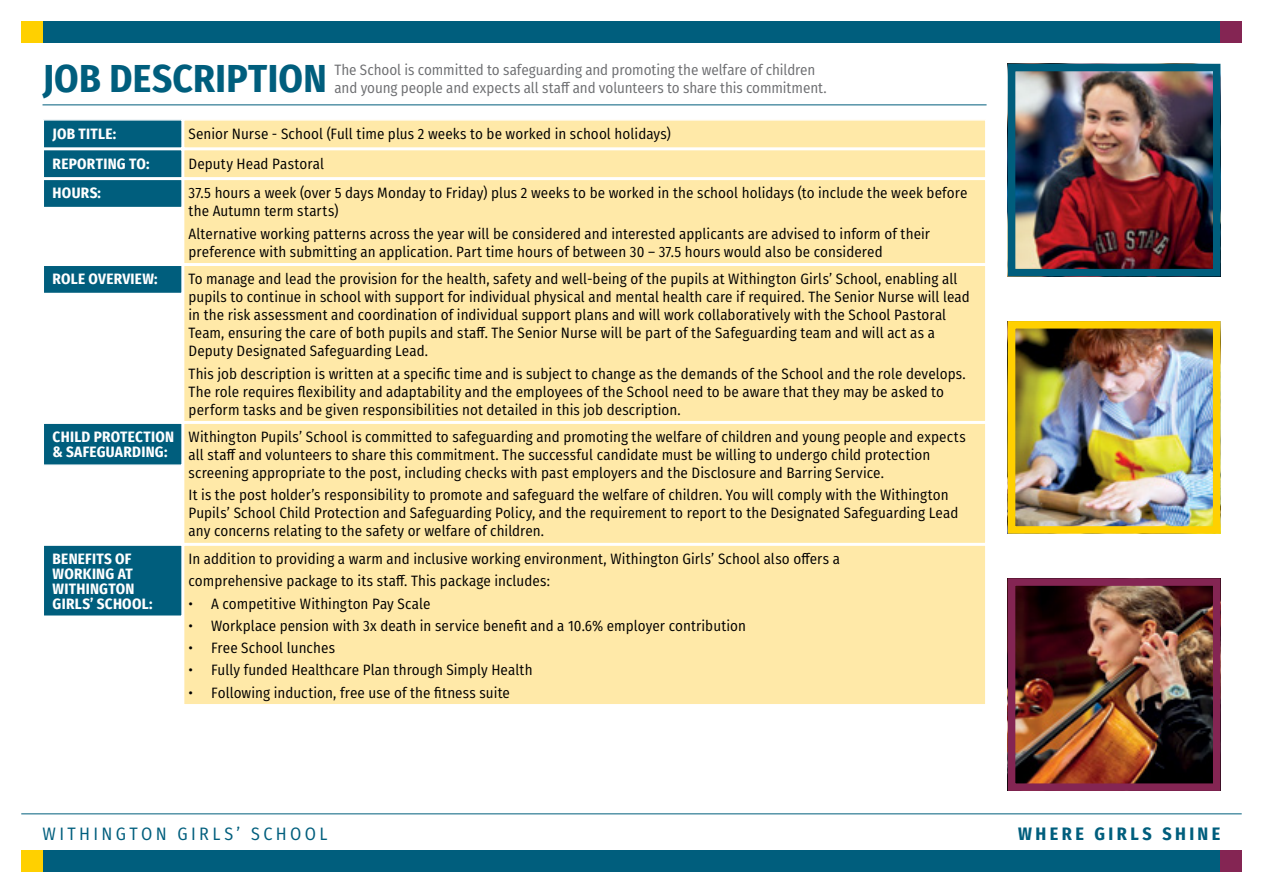
<style>
.page{position:relative;width:1263px;height:893px;background:#fff}
.page>*{position:absolute;margin:0;border:0;box-sizing:border-box;transform-origin:0 0}
.t1{font:700 39px "Fira Sans Condensed";letter-spacing:.005em;color:#005e7d}
.t2{font:18px "Fira Sans Condensed";letter-spacing:.185em;color:#005e7d}
.t3{font:700 18px "Fira Sans Condensed";letter-spacing:.19em;color:#005e7d}
.t4{font:15px/18px "Fira Sans Condensed";letter-spacing:.005em;color:#000}
.t5{font:15px/18px "Fira Sans Condensed";letter-spacing:-.005em;color:#6d6e71}
.t6{font:700 15px/15px "Fira Sans Condensed";letter-spacing:.02em;color:#fff}
</style>
<div class="page">
<div style="left:21px;top:850px;width:1221px;height:22px;background:#005e7d"></div>
<div style="left:21px;top:850px;width:22px;height:22px;background:#ffd000"></div>
<div style="left:1220px;top:850px;width:22px;height:22px;background:#842553"></div>
<hr style="left:21px;top:813px;width:1221px;height:1px;background:#005e7d">
<div style="left:21px;top:21px;width:1221px;height:22px;background:#005e7d"></div>
<div style="left:21px;top:21px;width:22px;height:22px;background:#ffd000"></div>
<div style="left:1220px;top:21px;width:22px;height:22px;background:#842553"></div>
<div style="left:184px;top:179px;width:802px;height:85px;background:#ffe9a8"></div>
<div style="left:183px;top:179px;width:803px;height:85px;border:2px solid #fff"></div>
<hr style="left:43px;top:104px;width:943px;height:1px;background:#005e7d">
<img style="left:1017px;top:73px;width:194px;height:194px">
<div style="left:1008px;top:64px;width:212px;height:212px;border:8px solid #005e7d"></div>
<img style="left:1017px;top:330px;width:194px;height:195px">
<div style="left:1008px;top:321px;width:212px;height:213px;border:8px solid #ffd000"></div>
<img style="left:1017px;top:587px;width:194px;height:195px">
<div style="left:1008px;top:578px;width:212px;height:213px;border:8px solid #842553"></div>
<div style="left:43px;top:120px;width:139px;height:28px;background:#005e7d"></div>
<div style="left:43px;top:119px;width:140px;height:30px;border:2px solid #fff"></div>
<div style="left:43px;top:150px;width:139px;height:28px;background:#005e7d"></div>
<div style="left:43px;top:149px;width:140px;height:30px;border:2px solid #fff"></div>
<div style="left:43px;top:179px;width:139px;height:29px;background:#005e7d"></div>
<div style="left:43px;top:179px;width:140px;height:29px;border:2px solid #fff"></div>
<div style="left:184px;top:120px;width:802px;height:28px;background:#ffe9a8"></div>
<div style="left:183px;top:119px;width:803px;height:30px;border:2px solid #fff"></div>
<div style="left:184px;top:150px;width:802px;height:28px;background:#ffe9a8"></div>
<div style="left:183px;top:149px;width:803px;height:30px;border:2px solid #fff"></div>
<div style="left:43px;top:265px;width:139px;height:29px;background:#005e7d"></div>
<div style="left:43px;top:264px;width:140px;height:30px;border:2px solid #fff"></div>
<div style="left:184px;top:265px;width:802px;height:157px;background:#ffe9a8"></div>
<div style="left:183px;top:264px;width:803px;height:158px;border:2px solid #fff"></div>
<div style="left:43px;top:423px;width:139px;height:42px;background:#005e7d"></div>
<div style="left:43px;top:422px;width:140px;height:44px;border:2px solid #fff"></div>
<div style="left:184px;top:423px;width:802px;height:121px;background:#ffe9a8"></div>
<div style="left:183px;top:422px;width:803px;height:122px;border:2px solid #fff"></div>
<div style="left:43px;top:545px;width:139px;height:71px;background:#005e7d"></div>
<div style="left:43px;top:544px;width:140px;height:73px;border:2px solid #fff"></div>
<div style="left:184px;top:545px;width:802px;height:160px;background:#ffe9a8"></div>
<div style="left:183px;top:544px;width:803px;height:161px;border:2px solid #fff"></div>
<h1 class="t1" style="left:43px;top:46px;width:285px">JOB DESCRIPTION</h1>
<p class="t5" style="left:334px;top:60px;width:494px">The School is committed to safeguarding and promoting the welfare of children and young people and expects all staff and volunteers to share this commitment.</p>
<p class="t6" style="left:53px;top:118px;width:98px;line-height:29.7px">JOB TITLE:<br>REPORTING TO:<br>HOURS:</p>
<p class="t4" style="left:189px;top:118px;width:484px;line-height:29.7px">Senior Nurse - School (Full time plus 2 weeks to be worked in school holidays)<br>Deputy Head Pastoral</p>
<p class="t4" style="left:189px;top:184px;width:780px">37.5 hours a week (over 5 days Monday to Friday) plus 2 weeks to be worked in the school holidays (to include the week before the Autumn term starts)</p>
<p class="t4" style="left:189px;top:224px;width:743px">Alternative working patterns across the year will be considered and interested applicants are advised to inform of their preference with submitting an application. Part time hours of between 30 – 37.5 hours would also be considered</p>
<p class="t6" style="left:53px;top:271px;width:106px">ROLE OVERVIEW:</p>
<p class="t4" style="left:189px;top:270px;width:783px">To manage and lead the provision for the health, safety and well-being of the pupils at Withington Girls’ School, enabling all pupils to continue in school with support for individual physical and mental health care if required. The Senior Nurse will lead in the risk assessment and coordination of individual support plans and will work collaboratively with the School Pastoral Team, ensuring the care of both pupils and staff. The Senior Nurse will be part of the Safeguarding team and will act as a Deputy Designated Safeguarding Lead.</p>
<p class="t4" style="left:189px;top:364px;width:778px">This job description is written at a specific time and is subject to change as the demands of the School and the role develops.<br>The role requires flexibility and adaptability and the employees of the School need to be aware that they may be asked to perform tasks and be given responsibilities not detailed in this job description.</p>
<p class="t6" style="left:53px;top:428px;width:123px">CHILD PROTECTION &amp; SAFEGUARDING:</p>
<p class="t4" style="left:189px;top:428px;width:779px">Withington Pupils’ School is committed to safeguarding and promoting the welfare of children and young people and expects all staff and volunteers to share this commitment. The successful candidate must be willing to undergo child protection screening appropriate to the post, including checks with past employers and the Disclosure and Barring Service.</p>
<p class="t4" style="left:189px;top:486px;width:771px">It is the post holder’s responsibility to promote and safeguard the welfare of children. You will comply with the Withington<br>Pupils’ School Child Protection and Safeguarding Policy, and the requirement to report to the Designated Safeguarding Lead any concerns relating to the safety or welfare of children.</p>
<p class="t6" style="left:53px;top:550px;width:101px">BENEFITS OF<br>WORKING AT<br>WITHINGTON<br>GIRLS’ SCHOOL:</p>
<p class="t4" style="left:189px;top:547px;width:653px;line-height:22.2px">In addition to providing a warm and inclusive working environment, Withington Girls’ School also offers a comprehensive package to its staff. This package includes:</p>
<p class="t4" style="left:189px;top:594px;width:243px">• A competitive Withington Pay Scale</p>
<p class="t4" style="left:189px;top:616px;width:559px">• Workplace pension with 3x death in service benefit and a 10.6% employer contribution</p>
<p class="t4" style="left:189px;top:638px;width:148px">• Free School lunches</p>
<p class="t4" style="left:189px;top:661px;width:345px">• Fully funded Healthcare Plan through Simply Health</p>
<p class="t4" style="left:189px;top:683px;width:323px">• Following induction, free use of the fitness suite</p>
<p class="t2" style="left:43px;top:820px;width:286px">WITHINGTON GIRLS’ SCHOOL</p>
<p class="t3" style="left:1018px;top:818px;width:204px">WHERE GIRLS SHINE</p>
</div>
